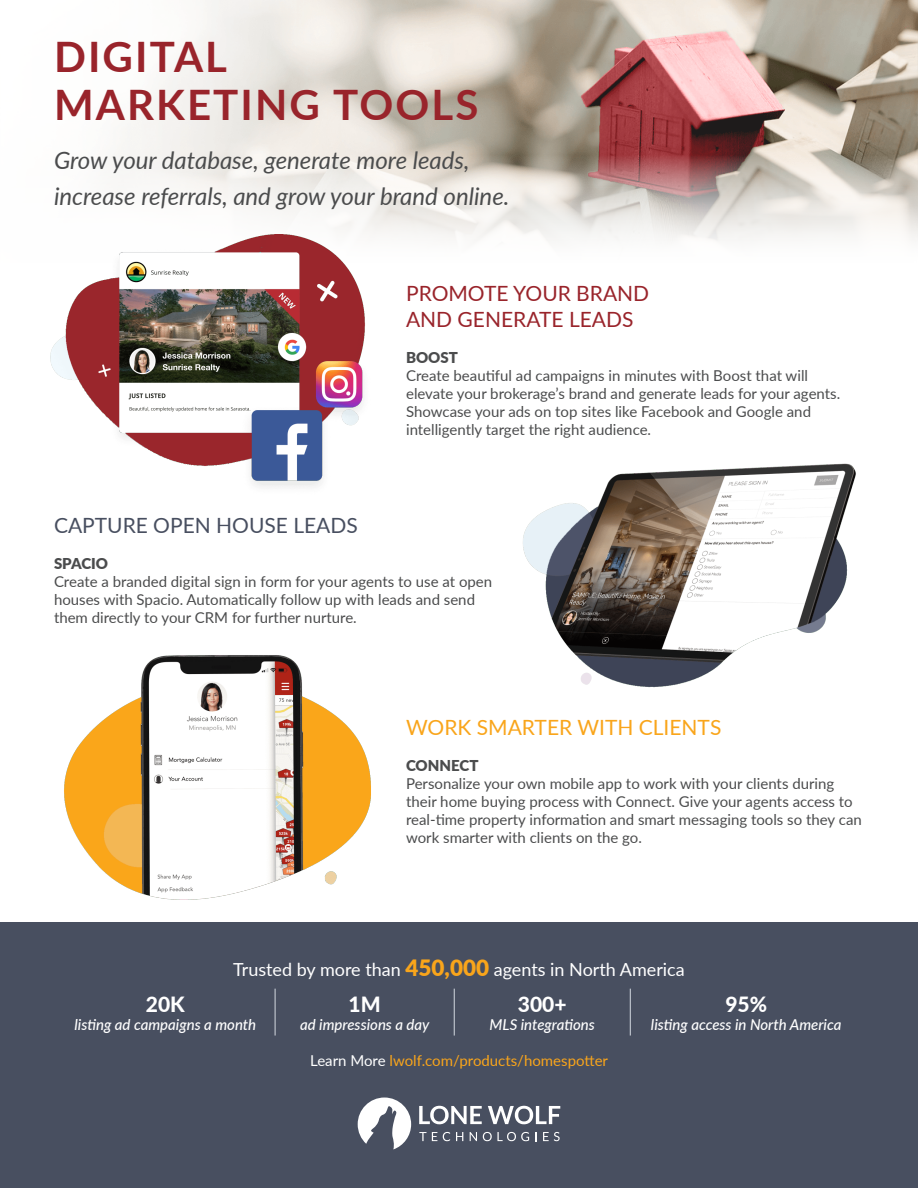
<style>
.page{position:relative;width:918px;height:1188px;background:#fff}
.page>*{position:absolute;margin:0;border:0;box-sizing:border-box;transform-origin:0 0}
.t1{font:700 42px/48px "Lato";letter-spacing:.05em;color:#99242b}
.t2{font:italic 24px/36px "Lato";color:#4b4c4d}
.t3{font:21px/25.5px "Lato";color:#99242b}
.t4{font:21px "Lato";color:#f9a51b}
.t5{font:21px "Lato";color:#484f60}
.t6{font:800 21px "Lato";color:#fff}
.t7{font:18px "Lato";color:#fff}
.t8{font:15px/18px "Lato";color:#4b4c4d}
.t9{font:italic 500 15px "Lato";color:#fff}
.t10{font:15px "Lato";color:#f9a51b}
.t11{font:900 15px "Lato";color:#4b4c4d}
.s1{font-weight:900;font-size:22.5px;color:#f9a51b}
.s2{color:#fff}
</style>
<div class="page">
<div style="left:0;top:922px;width:918px;height:266px;background:#484f60"></div>
<img style="left:109px;top:0;width:809px;height:241px">
<img style="left:50px;top:234px;width:323px;height:253px">
<img style="left:523px;top:463px;width:333px;height:225px">
<img style="left:64px;top:655px;width:307px;height:245px">
<hr style="left:275px;top:989px;width:1px;height:47px;background:#d4d9e1">
<hr style="left:454px;top:989px;width:1px;height:47px;background:#d4d9e1">
<hr style="left:630px;top:989px;width:1px;height:47px;background:#d4d9e1">
<svg style="left:358px;top:1098px;width:53px;height:51px"></svg>
<svg style="left:419px;top:1106px;width:63px;height:18px"></svg>
<svg style="left:488px;top:1106px;width:72px;height:18px"></svg>
<svg style="left:419px;top:1132px;width:7px;height:9px"></svg>
<svg style="left:432px;top:1132px;width:5px;height:9px"></svg>
<svg style="left:443px;top:1132px;width:7px;height:9px"></svg>
<svg style="left:456px;top:1132px;width:7px;height:9px"></svg>
<svg style="left:470px;top:1132px;width:7px;height:9px"></svg>
<svg style="left:483px;top:1132px;width:46px;height:9px"></svg>
<svg style="left:535px;top:1132px;width:2px;height:9px"></svg>
<svg style="left:543px;top:1132px;width:17px;height:9px"></svg>
<p class="t1" style="left:54px;top:30px;width:426px">DIGITAL<br>MARKETING TOOLS</p>
<p class="t2" style="left:54px;top:141px;width:457px">Grow your database, generate more leads, increase referrals, and grow your brand online.</p>
<p class="t3" style="left:406px;top:280px;width:245px">PROMOTE YOUR BRAND<br>AND GENERATE LEADS</p>
<p class="t11" style="left:406px;top:346px;width:53px">BOOST</p>
<p class="t8" style="left:406px;top:366px;width:436px">Create beautiful ad campaigns in minutes with Boost that will elevate your brokerage’s brand and generate leads for your agents.<br>Showcase your ads on top sites like Facebook and Google and intelligently target the right audience.</p>
<p class="t5" style="left:54px;top:510px;width:305px">CAPTURE OPEN HOUSE LEADS</p>
<p class="t11" style="left:54px;top:552px;width:56px">SPACIO</p>
<p class="t8" style="left:54px;top:572px;width:440px">Create a branded digital sign in form for your agents to use at open houses with Spacio. Automatically follow up with leads and send them directly to your CRM for further nurture.</p>
<p class="t4" style="left:406px;top:712px;width:317px">WORK SMARTER WITH CLIENTS</p>
<p class="t11" style="left:406px;top:754px;width:74px">CONNECT</p>
<p class="t8" style="left:406px;top:774px;width:457px">Personalize your own mobile app to work with your clients during their home buying process with Connect. Give your agents access to real-time property information and smart messaging tools so they can work smarter with clients on the go.</p>
<p class="t7" style="left:233px;top:956px;width:453px">Trusted by more than <span class="s1">450,000</span> agents in North America</p>
<p class="t6" style="left:146px;top:988px;width:40px">20K</p>
<p class="t9" style="left:75px;top:1013px;width:183px">listing ad campaigns a month</p>
<p class="t6" style="left:349px;top:988px;width:34px">1M</p>
<p class="t9" style="left:300px;top:1013px;width:131px">ad impressions a day</p>
<p class="t6" style="left:518px;top:988px;width:50px">300+</p>
<p class="t9" style="left:490px;top:1013px;width:107px">MLS integrations</p>
<p class="t10" style="left:310px;top:1049px;width:299px"><span class="s2">Learn More</span> lwolf.com/products/homespotter</p>
<p class="t6" style="left:725px;top:988px;width:43px">95%</p>
<p class="t9" style="left:651px;top:1013px;width:192px">listing access in North America</p>
</div>
